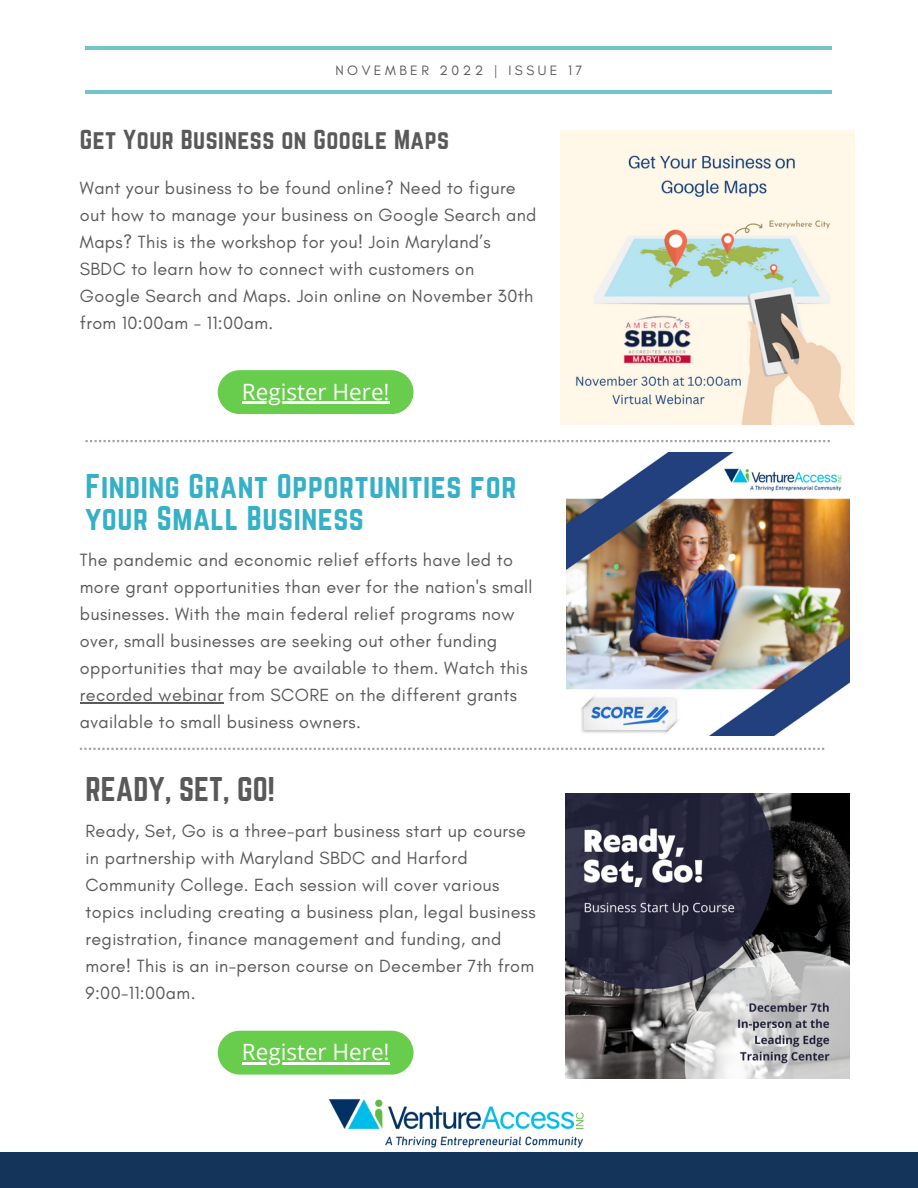
<style>
.page{position:relative;width:918px;height:1188px;background:#fff}
.page>*{position:absolute;margin:0;border:0;box-sizing:border-box;transform-origin:0 0}
.t1{font:30px/31.5px "Norwester";letter-spacing:.02em;color:#35b0c6}
.t2{font:30px "Norwester";color:#595959}
.t3{font:24px "Norwester";letter-spacing:.02em;color:#595959}
.t4{font:22.5px "Open Sans";color:#fff}
.t5{font:18px/27px "Glacial Indifference";letter-spacing:.02em;color:#595959}
.t6{font:13.8px "Glacial Indifference";letter-spacing:.25em;color:#595959}
</style>
<div class="page">
<hr style="left:85px;top:46px;width:747px;height:4px;background:#72c5cb">
<hr style="left:86px;top:90px;width:746px;height:4px;background:#72c5cb">
<div style="left:0;top:1152px;width:918px;height:36px;background:#153459"></div>
<img style="left:328px;top:1099px;width:256px;height:49px">
<svg style="left:85px;top:440px;width:745px;height:2px"></svg>
<svg style="left:80px;top:748px;width:744px;height:2px"></svg>
<div style="left:218px;top:370px;width:196px;height:44px;background:#68cc4c;border-radius:22px"></div>
<hr style="left:242px;top:402px;width:148px;height:2px;background:#fff">
<img style="left:561px;top:131px;width:294px;height:293px">
<img style="left:565px;top:794px;width:285px;height:284px">
<div style="left:218px;top:1031px;width:196px;height:44px;background:#68cc4c;border-radius:22px"></div>
<hr style="left:242px;top:1062px;width:148px;height:3px;background:#fff">
<img style="left:566px;top:452px;width:284px;height:284px">
<hr style="left:80px;top:702px;width:143px;height:1px;background:#595959">
<p class="t6" style="left:336px;top:62px;width:248px">NOVEMBER 2022 | ISSUE 17</p>
<h2 class="t3" style="left:80px;top:125px;width:371px">Get Your Business on Google Maps</h2>
<p class="t5" style="left:80px;top:175px;width:458px">Want your business to be found online? Need to figure out how to manage your business on Google Search and Maps? This is the workshop for you! Join Maryland’s SBDC to learn how to connect with customers on Google Search and Maps. Join online on November 30th from 10:00am - 11:00am.</p>
<p class="t4" style="left:242px;top:376px;width:149px">Register Here!</p>
<h1 class="t1" style="left:85px;top:471px;width:432px">Finding Grant Opportunities for your Small Business</h1>
<p class="t5" style="left:80px;top:546px;width:454px">The pandemic and economic relief efforts have led to more grant opportunities than ever for the nation's small businesses. With the main federal relief programs now over, small businesses are seeking out other funding opportunities that may be available to them. Watch this recorded webinar from SCORE on the different grants available to small business owners.</p>
<h1 class="t2" style="left:85px;top:771px;width:191px">READY, SET, GO!</h1>
<p class="t5" style="left:85px;top:817px;width:452px">Ready, Set, Go is a three-part business start up course in partnership with Maryland SBDC and Harford Community College. Each session will cover various topics including creating a business plan, legal business registration, finance management and funding, and more! This is an in-person course on December 7th from 9:00-11:00am.</p>
<p class="t4" style="left:242px;top:1036px;width:149px">Register Here!</p>
</div>
